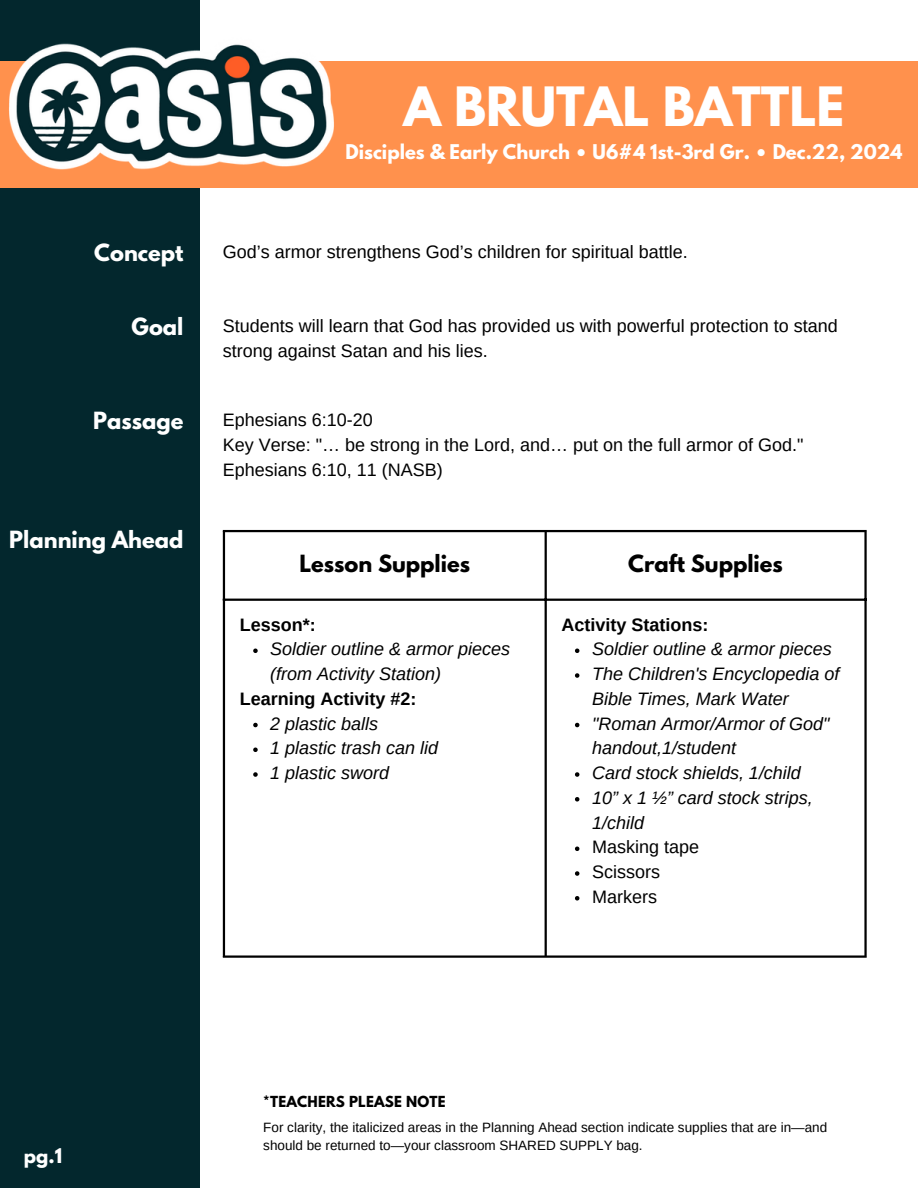
<style>
.page{position:relative;width:918px;height:1188px;background:#fff}
.page>*{position:absolute;margin:0;border:0;box-sizing:border-box;transform-origin:0 0}
.t1{font:700 48px "League Spartan";color:#fff}
.t2{font:700 21px "League Spartan";color:#fff}
.t3{font:700 21px "League Spartan";color:#000}
.t4{font:italic 18px/24.8px "Arimo";color:#000}
.t5{font:18px/24.8px "Arimo";color:#000}
.t6{font:18px/24.8px "Arimo";color:#000}
.t7{font:700 18px "League Spartan";color:#fff}
.t8{font:700 18px "Arimo";color:#000}
.t9{font:13.5px/18px "Arimo";color:#000}
.t10{font:700 13.5px "League Spartan";letter-spacing:.015em;color:#000}
</style>
<div class="page">
<div style="left:0;top:0;width:199px;height:1188px;background:#03272d"></div>
<div style="left:0;top:62px;width:918px;height:126px;background:#ff914d"></div>
<img style="left:7px;top:37px;width:330px;height:132px">
<svg style="left:253px;top:649px;width:5px;height:4px"></svg>
<svg style="left:253px;top:723px;width:5px;height:4px"></svg>
<svg style="left:253px;top:748px;width:5px;height:4px"></svg>
<svg style="left:253px;top:772px;width:5px;height:5px"></svg>
<svg style="left:575px;top:649px;width:4px;height:4px"></svg>
<svg style="left:575px;top:673px;width:4px;height:5px"></svg>
<svg style="left:575px;top:723px;width:4px;height:4px"></svg>
<svg style="left:575px;top:772px;width:4px;height:5px"></svg>
<svg style="left:575px;top:797px;width:4px;height:5px"></svg>
<svg style="left:575px;top:847px;width:4px;height:4px"></svg>
<svg style="left:575px;top:871px;width:4px;height:5px"></svg>
<svg style="left:575px;top:896px;width:4px;height:5px"></svg>
<hr style="left:223px;top:532px;width:2px;height:423px;background:#000">
<hr style="left:545px;top:532px;width:2px;height:423px;background:#000">
<hr style="left:864px;top:532px;width:3px;height:423px;background:#000">
<hr style="left:223px;top:530px;width:644px;height:2px;background:#000">
<hr style="left:223px;top:599px;width:644px;height:2px;background:#000">
<hr style="left:223px;top:955px;width:644px;height:3px;background:#000">
<h3 class="t1" style="left:404px;top:83px;width:442px">A BRUTAL BATTLE</h3>
<p class="t7" style="left:346px;top:143px;width:558px">Disciples &amp; Early Church • U6#4 1st-3rd Gr. • Dec.22, 2024</p>
<h3 class="t2" style="left:94px;top:243px;width:91px">Concept</h3>
<h1 class="t5" style="left:223px;top:240px;width:466px">God’s armor strengthens God’s children for spiritual battle.</h1>
<h4 class="t2" style="left:132px;top:316px;width:53px">Goal</h4>
<h4 class="t2" style="left:93px;top:410px;width:92px">Passage</h4>
<p class="t2" style="left:9px;top:529px;width:176px">Planning Ahead</p>
<h2 class="t6" style="left:223px;top:313px;width:616px">Students will learn that God has provided us with powerful protection to stand strong against Satan and his lies.</h2>
<h2 class="t5" style="left:223px;top:407px;width:582px">Ephesians 6:10-20<br>Key Verse: "… be strong in the Lord, and… put on the full armor of God."<br>Ephesians 6:10, 11 (NASB)</h2>
<h4 class="t3" style="left:299px;top:553px;width:172px">Lesson Supplies</h4>
<p class="t3" style="left:628px;top:553px;width:156px">Craft Supplies</p>
<p class="t8" style="left:240px;top:614px;width:77px">Lesson*:</p>
<p class="t4" style="left:270px;top:637px;width:241px">Soldier outline &amp; armor pieces (from Activity Station)</p>
<p class="t8" style="left:240px;top:688px;width:178px">Learning Activity #2:</p>
<p class="t4" style="left:270px;top:711px;width:109px">2 plastic balls</p>
<p class="t4" style="left:270px;top:736px;width:169px">1 plastic trash can lid</p>
<p class="t4" style="left:270px;top:760px;width:120px">1 plastic sword</p>
<p class="t8" style="left:561px;top:614px;width:148px">Activity Stations:</p>
<p class="t4" style="left:592px;top:637px;width:241px">Soldier outline &amp; armor pieces</p>
<p class="t4" style="left:592px;top:661px;width:249px">The Children's Encyclopedia of<br>Bible Times, Mark Water</p>
<p class="t4" style="left:592px;top:711px;width:239px">"Roman Armor/Armor of God" handout,1/student</p>
<p class="t4" style="left:592px;top:760px;width:210px">Card stock shields, 1/child</p>
<p class="t4" style="left:592px;top:785px;width:222px">10” x 1 ½” card stock strips,<br>1/child</p>
<p class="t5" style="left:592px;top:835px;width:109px">Masking tape</p>
<p class="t5" style="left:592px;top:859px;width:69px">Scissors</p>
<p class="t5" style="left:592px;top:884px;width:66px">Markers</p>
<h2 class="t7" style="left:24px;top:1146px;width:40px">pg.1</h2>
<p class="t10" style="left:263px;top:1095px;width:184px">*TEACHERS PLEASE NOTE</p>
<h5 class="t9" style="left:263px;top:1119px;width:565px">For clarity, the italicized areas in the Planning Ahead section indicate supplies that are in—and should be returned to—your classroom SHARED SUPPLY bag.</h5>
</div>
